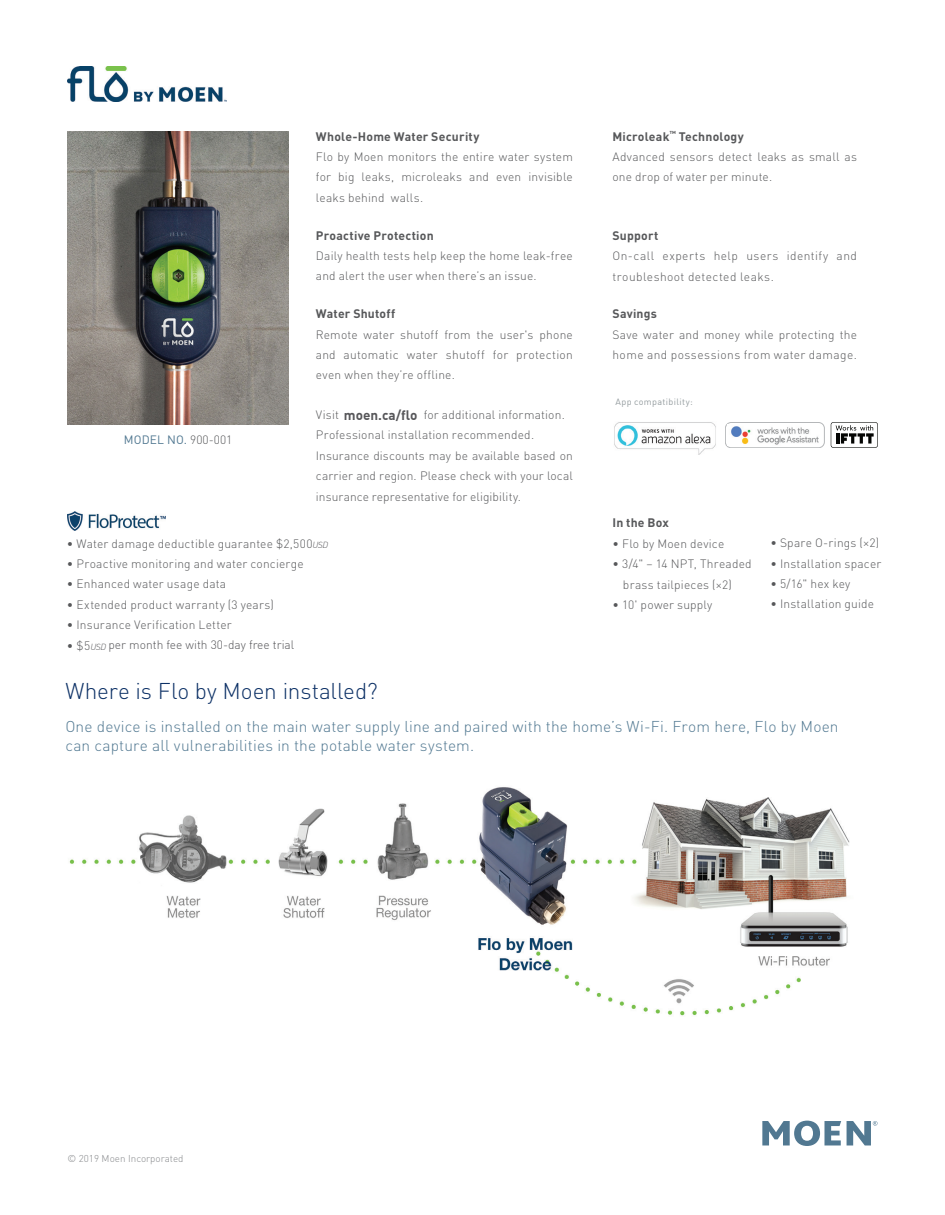
<style>
.page{position:relative;width:945px;height:1215px;background:#fff}
.page>*{position:absolute;margin:0;border:0;box-sizing:border-box;transform-origin:0 0}
.t1{font:300 22.5px "DIN Pro";letter-spacing:-.005em;color:#0d3166}
.t2{font:300 15.45px/19.2px "DIN Pro";letter-spacing:.01em;color:#517891}
.t3{font:700 13.5px "DIN Offc";color:#57575a}
.t4{font:700 12.3px "DIN Pro";letter-spacing:.015em;color:#57585a}
.t5{font:300 12px/20.4px "DIN Pro";letter-spacing:.015em;color:#57585a}
.t6{font:300 12px/20.4px "DIN Pro";letter-spacing:.035em;color:#57585a}
.t7{font:300 12px "DIN Offc";color:#57575a}
.t8{font:12px "DIN Pro";letter-spacing:.01em;color:#517891}
.t9{font:300 9.9px "DIN Pro";color:#86888b}
.t10{font:9px "DIN Offc";letter-spacing:.04em;color:#939b9e}
.t11{font:italic 300 8.7px "DIN Offc";color:#57575a}
.s1{font-weight:300;color:#57585a}
.s2{font-weight:700}
.s3{font-style:italic;font-size:8.7px}
</style>
<div class="page">
<img style="left:69px;top:787px;width:781px;height:229px">
<svg style="left:762px;top:1121px;width:79px;height:25px"></svg>
<svg style="left:847px;top:1121px;width:30px;height:24px"></svg>
<div style="left:831px;top:422px;width:47px;height:26px;background:#c6c7c6;border-radius:3px"></div>
<div style="left:831px;top:423px;width:46px;height:24px;background:#fff;border-radius:2px"></div>
<svg style="left:836px;top:425px;width:38px;height:19px"></svg>
<img style="left:614px;top:422px;width:102px;height:33px">
<div style="left:725px;top:422px;width:100px;height:26px;border:1px solid #b5b7b9;border-radius:6px"></div>
<img style="left:731px;top:426px;width:88px;height:19px">
<img style="left:68px;top:131px;width:220px;height:294px">
<img style="left:68px;top:66px;width:158px;height:36px">
<img style="left:68px;top:512px;width:98px;height:19px">
<p class="t8" style="left:124px;top:430px;width:110px">MODEL NO. <span class="s1">900-001</span></p>
<p class="t4" style="left:316px;top:126px;width:165px">Whole-Home Water Security</p>
<p class="t5" style="left:316px;top:145px;width:258px;text-align:justify">Flo by Moen monitors the entire water system for big leaks, microleaks and even invisible leaks behind walls.</p>
<p class="t4" style="left:316px;top:225px;width:119px">Proactive Protection</p>
<p class="t5" style="left:316px;top:244px;width:258px">Daily health tests help keep the home leak-free and alert the user when there’s an issue.</p>
<p class="t4" style="left:316px;top:303px;width:81px">Water Shutoff</p>
<p class="t5" style="left:316px;top:323px;width:259px;text-align:justify">Remote water shutoff from the user's phone and automatic water shutoff for protection even when they’re offline.</p>
<p class="t5" style="left:316px;top:403px;width:259px">Visit <span class="s2">moen.com/flo</span> for additional information.<br>Professional installation recommended.<br>Insurance discounts may be available based on carrier and region. Please check with your local insurance representative for eligibility.</p>
<p class="t3" style="left:344px;top:407px;width:75px">moen.ca/flo</p>
<p class="t5" style="left:67px;top:532px;width:247px">• Water damage deductible guarantee $2,500</p>
<p class="t5" style="left:67px;top:552px;width:238px">• Proactive monitoring and water concierge</p>
<p class="t5" style="left:67px;top:573px;width:161px">• Enhanced water usage data</p>
<p class="t5" style="left:67px;top:593px;width:208px">• Extended product warranty (3 years)</p>
<p class="t5" style="left:67px;top:614px;width:166px">• Insurance Verification Letter</p>
<p class="t5" style="left:67px;top:634px;width:220px">• $5 per month fee with 30-day free trial</p>
<p class="t11" style="left:312px;top:539px;width:17px">USD</p>
<p class="t7" style="left:90px;top:637px;width:205px"><span class="s3">USD</span> per month fee with 30-day free trial</p>
<p class="t4" style="left:612px;top:126px;width:133px">Microleak<sup>™</sup> Technology</p>
<p class="t5" style="left:612px;top:145px;width:246px">Advanced sensors detect leaks as small as one drop of water per minute.</p>
<p class="t4" style="left:612px;top:225px;width:48px">Support</p>
<p class="t6" style="left:612px;top:245px;width:246px">On-call experts help users identify and troubleshoot detected leaks.</p>
<p class="t4" style="left:612px;top:304px;width:46px">Savings</p>
<p class="t6" style="left:612px;top:323px;width:246px">Save water and money while protecting the home and possessions from water damage.</p>
<p class="t10" style="left:615px;top:396px;width:79px">App compatibility:</p>
<p class="t4" style="left:612px;top:513px;width:58px">In the Box</p>
<p class="t5" style="left:612px;top:532px;width:113px">• Flo by Moen device</p>
<p class="t5" style="left:623px;top:553px;width:130px;text-indent:-10px">• 3/4" – 14 NPT, Threaded brass tailpieces (×2)</p>
<p class="t5" style="left:612px;top:593px;width:101px">• 10' power supply</p>
<p class="t5" style="left:770px;top:532px;width:110px">• Spare O-rings (×2)</p>
<p class="t5" style="left:770px;top:552px;width:112px">• Installation spacer</p>
<p class="t5" style="left:770px;top:572px;width:82px">• 5/16" hex key</p>
<p class="t5" style="left:770px;top:593px;width:105px">• Installation guide</p>
<h1 class="t1" style="left:65px;top:673px;width:314px">Where is Flo by Moen installed?</h1>
<p class="t2" style="left:65px;top:715px;width:775px">One device is installed on the main water supply line and paired with the home’s Wi-Fi. From here, Flo by Moen can capture all vulnerabilities in the potable water system.</p>
<p class="t9" style="left:68px;top:1151px;width:118px">© 2019 Moen Incorporated</p>
</div>
